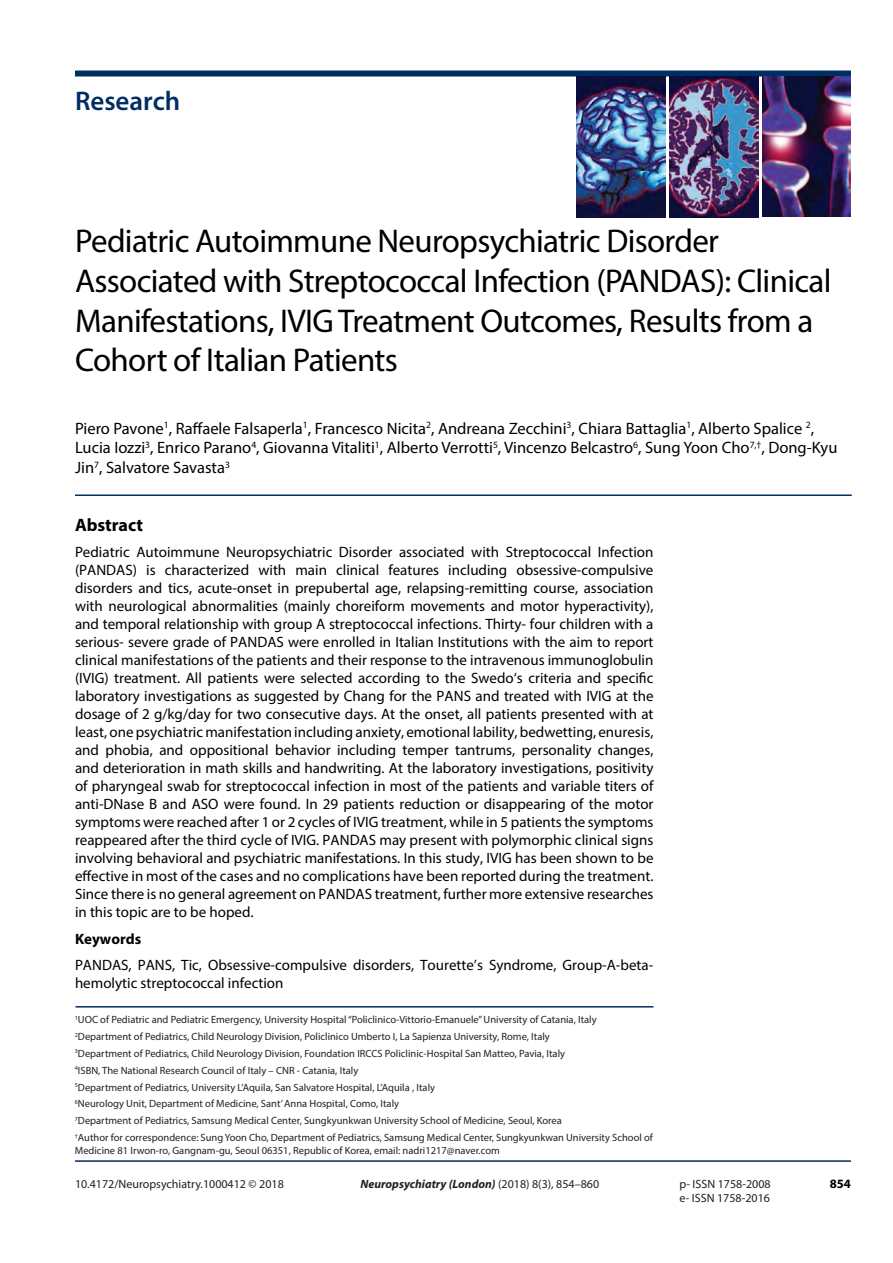
<style>
.page{position:relative;width:893px;height:1263px;background:#fff}
.page>*{position:absolute;margin:0;border:0;box-sizing:border-box;transform-origin:0 0}
.t1{font:33px/39.6px "Myriad Pro";letter-spacing:-.02em;color:#000}
.t2{font:600 27px "Myriad Pro";color:#002d62}
.t3{font:700 18px "Myriad Pro";color:#000}
.t4{font:16.5px/19.8px "Myriad Pro";color:#000}
.t5{font:15px/18px "Myriad Pro";color:#000;text-align:justify}
.t6{font:700 15px "Myriad Pro";color:#000}
.t7{font:700 12.75px "Myriad Pro";color:#000}
.t8{font:12px/14.4px "Myriad Pro";color:#231f20}
.t9{font:italic 700 12px "Myriad Pro";color:#231f20}
.t10{font:10.5px/16.8px "Myriad Pro";color:#231f20}
.s1{font-weight:400;font-style:normal}
</style>
<div class="page">
<div style="left:75px;top:71px;width:776px;height:6px;background:#002d62"></div>
<img style="left:576px;top:77px;width:89px;height:141px">
<img style="left:669px;top:77px;width:89px;height:140px">
<img style="left:763px;top:77px;width:88px;height:140px">
<hr style="left:75px;top:1160px;width:776px;height:2px;background:#002d62">
<hr style="left:75px;top:494px;width:777px;height:2px;background:#002d62">
<hr style="left:76px;top:1006px;width:577px;height:1px;background:#002d62">
<h2 class="t2" style="left:75px;top:84px;width:107px">Research</h2>
<h1 class="t1" style="left:75px;top:221px;width:758px">Pediatric Autoimmune Neuropsychiatric Disorder Associated with Streptococcal Infection (PANDAS): Clinical Manifestations, IVIG Treatment Outcomes, Results from a Cohort of Italian Patients</h1>
<p class="t4" style="left:75px;top:418px;width:764px">Piero Pavone<sup>1</sup>, Raffaele Falsaperla<sup>1</sup>, Francesco Nicita<sup>2</sup>, Andreana Zecchini<sup>3</sup>, Chiara Battaglia<sup>1</sup>, Alberto Spalice <sup>2</sup>,<br>Lucia Iozzi<sup>3</sup>, Enrico Parano<sup>4</sup>, Giovanna Vitaliti<sup>1</sup>, Alberto Verrotti<sup>5</sup>, Vincenzo Belcastro<sup>6</sup>, Sung Yoon Cho<sup>7,†</sup>, Dong-Kyu<br>Jin<sup>7</sup>, Salvatore Savasta<sup>3</sup></p>
<p class="t3" style="left:75px;top:513px;width:70px">Abstract</p>
<p class="t5" style="left:75px;top:543px;width:580px">Pediatric Autoimmune Neuropsychiatric Disorder associated with Streptococcal Infection (PANDAS) is characterized with main clinical features including obsessive-compulsive disorders and tics, acute-onset in prepubertal age, relapsing-remitting course, association with neurological abnormalities (mainly choreiform movements and motor hyperactivity), and temporal relationship with group A streptococcal infections. Thirty- four children with a serious- severe grade of PANDAS were enrolled in Italian Institutions with the aim to report clinical manifestations of the patients and their response to the intravenous immunoglobulin (IVIG) treatment. All patients were selected according to the Swedo‘s criteria and specific laboratory investigations as suggested by Chang for the PANS and treated with IVIG at the dosage of 2 g/kg/day for two consecutive days. At the onset, all patients presented with at least, one psychiatric manifestation including anxiety, emotional lability, bedwetting, enuresis, and phobia, and oppositional behavior including temper tantrums, personality changes, and deterioration in math skills and handwriting. At the laboratory investigations, positivity of pharyngeal swab for streptococcal infection in most of the patients and variable titers of anti-DNase B and ASO were found. In 29 patients reduction or disappearing of the motor symptoms were reached after 1 or 2 cycles of IVIG treatment, while in 5 patients the symptoms reappeared after the third cycle of IVIG. PANDAS may present with polymorphic clinical signs involving behavioral and psychiatric manifestations. In this study, IVIG has been shown to be effective in most of the cases and no complications have been reported during the treatment.<br>Since there is no general agreement on PANDAS treatment, further more extensive researches in this topic are to be hoped.</p>
<p class="t6" style="left:75px;top:929px;width:68px">Keywords</p>
<p class="t5" style="left:75px;top:956px;width:580px">PANDAS, PANS, Tic, Obsessive-compulsive disorders, Tourette’s Syndrome, Group-A-beta&shy;hemolytic streptococcal infection</p>
<p class="t10" style="left:75px;top:1011px;width:579px"><sup>1</sup>UOC of Pediatric and Pediatric Emergency, University Hospital “Policlinico-Vittorio-Emanuele” University of Catania, Italy <sup>2</sup>Department of Pediatrics, Child Neurology Division, Policlinico Umberto I, La Sapienza University, Rome, Italy<br><sup>3</sup>Department of Pediatrics, Child Neurology Division, Foundation IRCCS Policlinic-Hospital San Matteo, Pavia, Italy<br><sup>4</sup>ISBN, The National Research Council of Italy – CNR - Catania, Italy<br><sup>5</sup>Department of Pediatrics, University L’Aquila, San Salvatore Hospital, L’Aquila , Italy<br><sup>6</sup>Neurology Unit, Department of Medicine, Sant’ Anna Hospital, Como, Italy<br><sup>7</sup>Department of Pediatrics, Samsung Medical Center, Sungkyunkwan University School of Medicine, Seoul, Korea<br><sup>†</sup>Author for correspondence: Sung Yoon Cho, Department of Pediatrics, Samsung Medical Center, Sungkyunkwan University School of</p>
<p class="t10" style="left:75px;top:1142px;width:427px">Medicine 81 Irwon-ro, Gangnam-gu, Seoul 06351, Republic of Korea, email: nadri1217@naver.com</p>
<p class="t8" style="left:75px;top:1176px;width:210px">10.4172/Neuropsychiatry.1000412 © 2018</p>
<p class="t8" style="left:679px;top:1176px;width:93px">p- ISSN 1758-2008 e- ISSN 1758-2016</p>
<p class="t9" style="left:360px;top:1176px;width:240px">Neuropsychiatry (London) <span class="s1">(2018) 8(3), 854–860</span></p>
<p class="t7" style="left:830px;top:1176px;width:23px">854</p>
</div>
